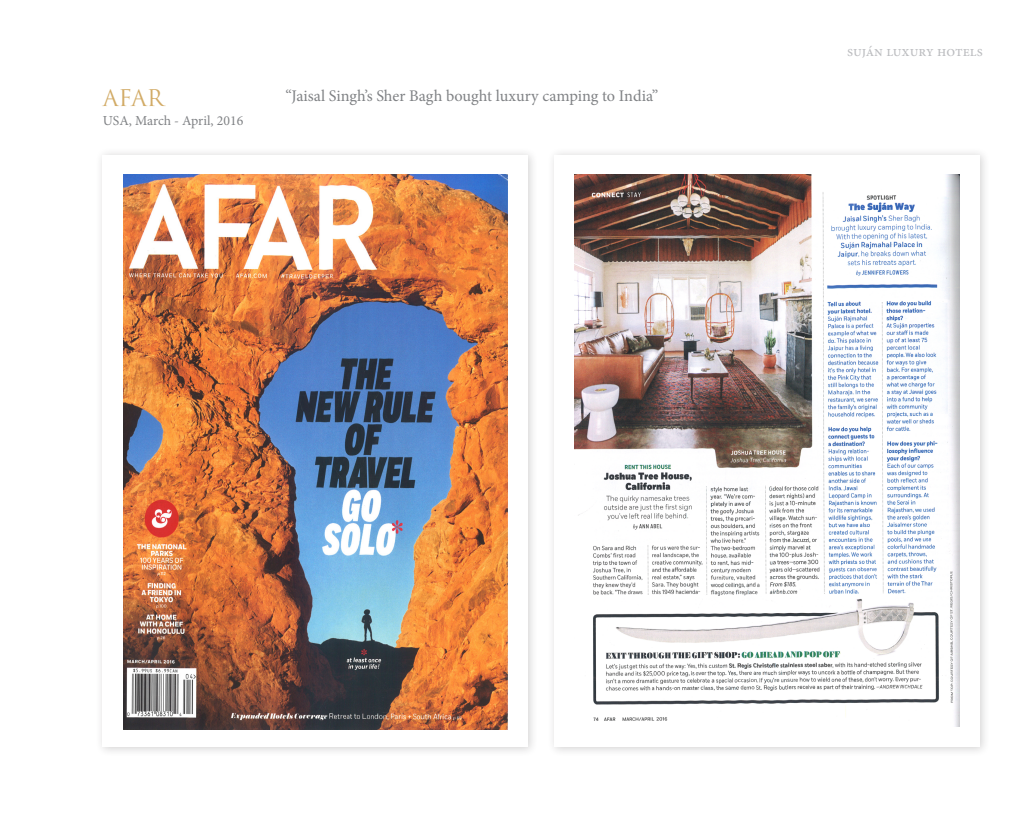
<style>
.page{position:relative;width:1028px;height:815px;background:#fff}
.page>*{position:absolute;margin:0;border:0;box-sizing:border-box;transform-origin:0 0}
.t1{font:22.5px "Trajan";color:#d2ab66}
.t2{font:16.25px "Minion Pro";color:#808285}
.t3{font:15px "Minion Pro";color:#bcbdc0}
.t4{font:13.75px "Minion Pro";color:#808285}
</style>
<div class="page">
<div style="left:96px;top:147px;width:442px;height:610px;background:#231f20;opacity:.2"></div>
<div style="left:103px;top:155px;width:425px;height:591px;background:#fff"></div>
<div style="left:547px;top:147px;width:442px;height:610px;background:#231f20;opacity:.2"></div>
<div style="left:554px;top:155px;width:425px;height:591px;background:#fff"></div>
<img style="left:123px;top:174px;width:385px;height:555px">
<img style="left:575px;top:174px;width:384px;height:552px">
<p class="t1" style="left:103px;top:85px;width:63px">AFAR</p>
<p class="t4" style="left:103px;top:112px;width:142px">USA, March - April, 2016</p>
<p class="t2" style="left:285px;top:85px;width:374px">“Jaisal Singh’s Sher Bagh bought luxury camping to India”</p>
<p class="t3" style="left:847px;top:41px;width:137px">suján luxury hotels</p>
</div>
